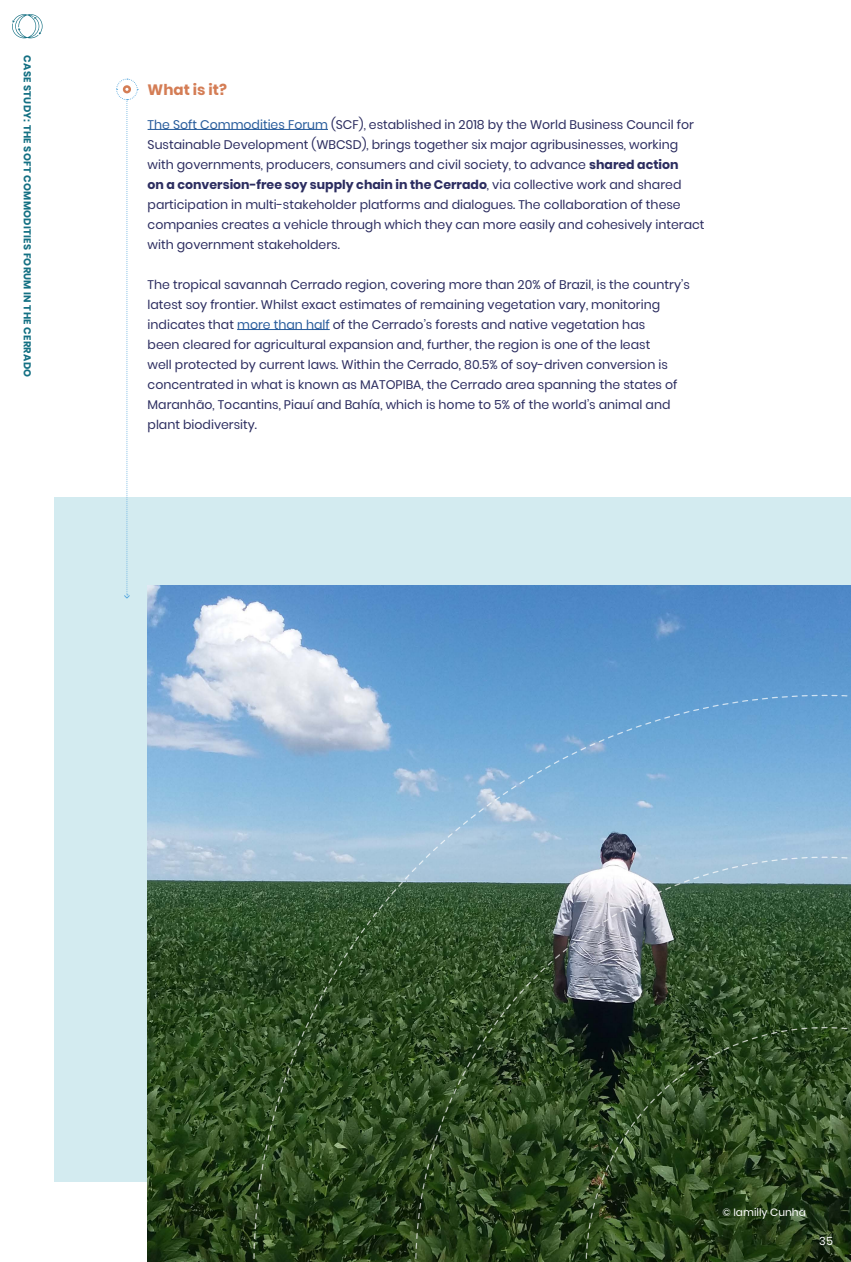
<style>
.page{position:relative;width:851px;height:1262px;background:#fff}
.page>*{position:absolute;margin:0;border:0;box-sizing:border-box;transform-origin:0 0}
.t1{font:700 15px "Poppins";color:#d47d55}
.t2{font:12.5px/20px "Poppins";color:#2c2d60}
.t3{font:11.38px "Poppins";color:#fff}
.t4{font:10.62px "Poppins";color:#fff}
.t5{font:700 10px "Poppins";letter-spacing:.03em;color:#147083}
.s1{color:#275b9b}
.s2{font-weight:700}
</style>
<div class="page">
<div style="left:54px;top:497px;width:796px;height:684px;background:#d3ebf0"></div>
<svg style="left:12px;top:14px;width:31px;height:24px"></svg>
<hr style="left:147px;top:129px;width:181px;height:1px;background:#275b9b">
<hr style="left:237px;top:329px;width:92px;height:1px;background:#275b9b">
<svg style="left:116px;top:78px;width:22px;height:521px"></svg>
<div style="left:123px;top:85px;width:8px;height:8px;border:2px solid #d47d55;border-radius:50%"></div>
<img style="left:147px;top:586px;width:703px;height:675px">
<svg style="left:253px;top:694px;width:575px;height:567px;background:#668c93"></svg>
<svg style="left:414px;top:856px;width:414px;height:405px;background:#475f46"></svg>
<svg style="left:828px;top:694px;width:22px;height:332px;background:#618990"></svg>
<svg style="left:585px;top:1026px;width:265px;height:235px;background:#2c4420"></svg>
<p class="t5" style="left:33px;top:55px;width:323px;rotate:90deg">CASE STUDY: THE SOFT COMMODITIES FORUM IN THE CERRADO</p>
<p class="t1" style="left:147px;top:81px;width:81px">What is it?</p>
<p class="t2" style="left:147px;top:114px;width:558px"><span class="s1">The Soft Commodities Forum</span> (SCF), established in 2018 by the World Business Council for Sustainable Development (WBCSD), brings together six major agribusinesses, working with governments, producers, consumers and civil society, to advance <span class="s2">shared action<br>on a conversion-free soy supply chain in the Cerrado</span>, via collective work and shared participation in multi-stakeholder platforms and dialogues. The collaboration of these companies creates a vehicle through which they can more easily and cohesively interact with government stakeholders.</p>
<p class="t2" style="left:147px;top:274px;width:543px">The tropical savannah Cerrado region, covering more than 20% of Brazil, is the country’s latest soy frontier. Whilst exact estimates of remaining vegetation vary, monitoring indicates that <span class="s1">more than half</span> of the Cerrado’s forests and native vegetation has<br>been cleared for agricultural expansion and, further, the region is one of the least<br>well protected by current laws. Within the Cerrado, 80.5% of soy-driven conversion is concentrated in what is known as MATOPIBA, the Cerrado area spanning the states of Maranhão, Tocantins, Piauí and Bahía, which is home to 5% of the world’s animal and plant biodiversity.</p>
<p class="t4" style="left:722px;top:1206px;width:85px">© Iamilly Cunha</p>
<p class="t3" style="left:818px;top:1234px;width:16px">35</p>
</div>
